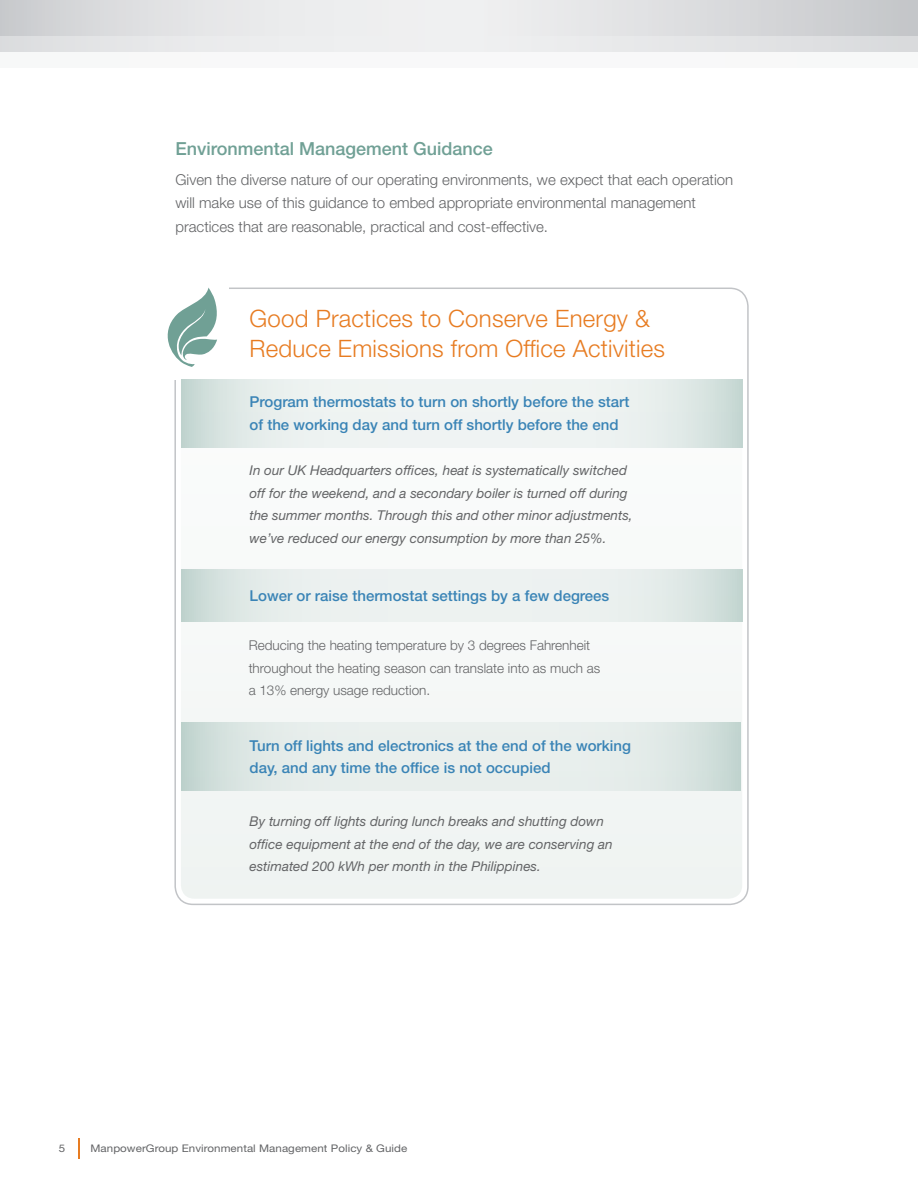
<style>
.page{position:relative;width:918px;height:1188px;background:#fff}
.page>*{position:absolute;margin:0;border:0;box-sizing:border-box;transform-origin:0 0}
.t1{font:300 24px/30px "Helvetica Neue LT Std";letter-spacing:.01em;color:#e77c22}
.t2{font:500 18px "Helvetica Neue LT Std";color:#70a095}
.t3{font:500 15px/22.5px "Helvetica Neue LT Std";color:#3a84b6}
.t4{font:300 15px/23.5px "Helvetica Neue LT Std";color:#636466}
.t5{font:italic 13.5px/22.5px "Helvetica Neue LT Std";color:#636466}
.t6{font:300 13.5px/22.5px "Helvetica Neue LT Std";color:#636466}
.t7{font:10.5px "Helvetica Neue LT Std";letter-spacing:.005em;color:#636466;scale:1.1 1}
</style>
<div class="page">
<svg style="left:78px;top:1138px;width:1px;height:20px"></svg>
<svg style="left:0;top:0;width:918px;height:36px;background:#dfe0e2"></svg>
<svg style="left:167px;top:288px;width:50px;height:79px"></svg>
<div style="left:181px;top:569px;width:561px;height:330px;background:#f2f5f4"></div>
<svg style="left:181px;top:379px;width:561px;height:69px;fill:#eef3f1"></svg>
<svg style="left:181px;top:570px;width:561px;height:52px;background:#e4ecea"></svg>
<svg style="left:181px;top:722px;width:560px;height:69px;background:#e1e9e7"></svg>
<svg style="left:0;top:36px;width:918px;height:16px;background:#e6e7e9"></svg>
<h2 class="t2" style="left:176px;top:137px;width:319px">Environmental Management Guidance</h2>
<p class="t4" style="left:176px;top:167px;width:559px">Given the diverse nature of our operating environments, we expect that each operation will make use of this guidance to embed appropriate environmental management practices that are reasonable, practical and cost-effective.</p>
<h1 class="t1" style="left:250px;top:303px;width:417px">Good Practices to Conserve Energy &amp;<br>Reduce Emissions from Office Activities</h1>
<p class="t3" style="left:250px;top:390px;width:381px">Program thermostats to turn on shortly before the start of the working day and turn off shortly before the end</p>
<p class="t5" style="left:250px;top:459px;width:385px">In our UK Headquarters offices, heat is systematically switched off for the weekend, and a secondary boiler is turned off during the summer months. Through this and other minor adjustments, we’ve reduced our energy consumption by more than 25%.</p>
<p class="t3" style="left:250px;top:584px;width:361px">Lower or raise thermostat settings by a few degrees</p>
<p class="t6" style="left:249px;top:634px;width:353px">Reducing the heating temperature by 3 degrees Fahrenheit throughout the heating season can translate into as much as a 13% energy usage reduction.</p>
<p class="t3" style="left:250px;top:734px;width:383px">Turn off lights and electronics at the end of the working day, and any time the office is not occupied</p>
<p class="t5" style="left:250px;top:810px;width:365px">By turning off lights during lunch breaks and shutting down office equipment at the end of the day, we are conserving an estimated 200 kWh per month in the Philippines.</p>
<p class="t7" style="left:59px;top:1142px;width:7px">5</p>
<p class="t7" style="left:90px;top:1142px;width:290px">ManpowerGroup Environmental Management Policy &amp; Guide</p>
</div>
